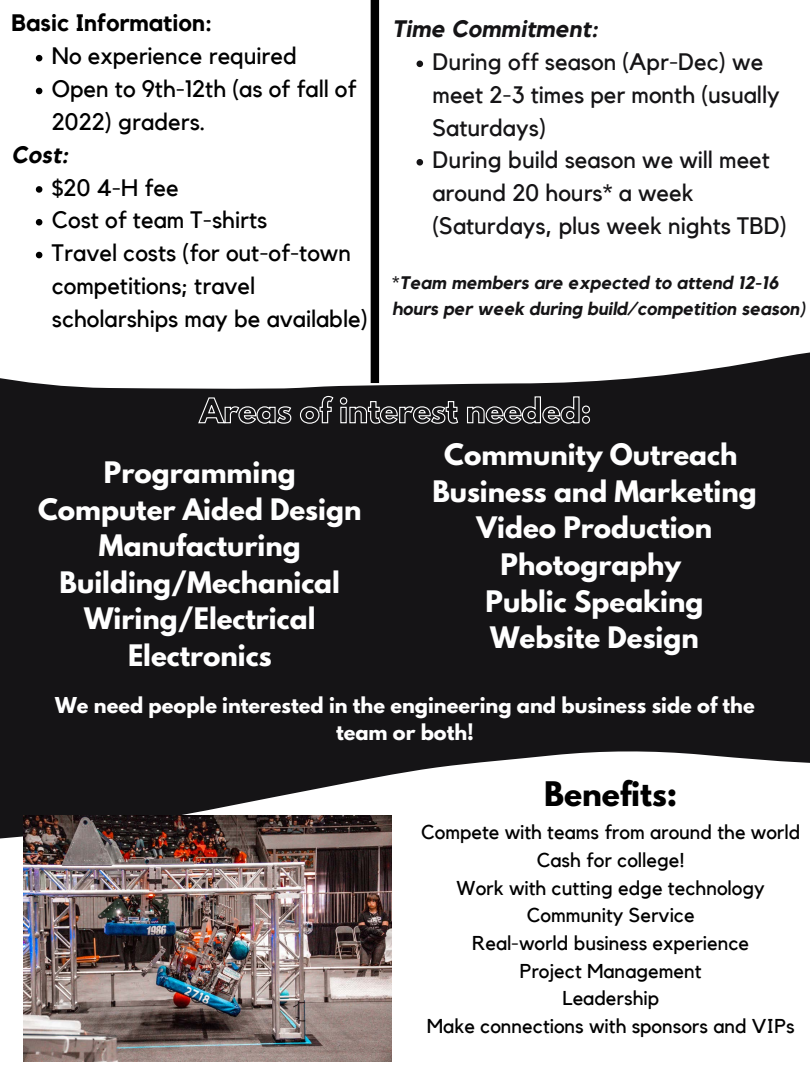
<style>
.page{position:relative;width:810px;height:1080px;background:#fff}
.page>*{position:absolute;margin:0;border:0;box-sizing:border-box;transform-origin:0 0}
.t1{font:700 30px "League Spartan";color:#000}
.t2{font:700 26.25px/36.6px "League Spartan";color:#fff;text-align:center}
.t3{font:23.75px/32.8px "Kollektif";color:#000}
.t4{font:23.75px/32.8px "Kollektif";color:#151416}
.t5{font:700 23.75px "Kollektif";color:#000}
.t6{font:italic 700 23.75px "Kollektif";color:#151416}
.t7{font:italic 700 23.75px "Kollektif";color:#000}
.t8{font:20px/27.6px "Kollektif";color:#000;text-align:center}
.t9{font:700 19.38px/26.8px "League Spartan";color:#fff;text-align:center}
.t10{font:italic 700 18.12px/25.3px "Kollektif";color:#151416}
.s1{font-weight:400;font-style:normal}
</style>
<div class="page">
<svg style="left:0;top:330px;width:810px;height:509px;fill:#151416"></svg>
<svg style="left:36px;top:55px;width:6px;height:6px"></svg>
<svg style="left:36px;top:88px;width:6px;height:6px"></svg>
<svg style="left:36px;top:186px;width:6px;height:7px"></svg>
<svg style="left:36px;top:219px;width:6px;height:7px"></svg>
<svg style="left:36px;top:252px;width:6px;height:6px"></svg>
<div style="left:371px;top:0;width:8px;height:383px;background:#000"></div>
<img style="left:23px;top:815px;width:369px;height:246px">
<svg style="left:197px;top:395px;width:394px;height:29px;background:#3d3c3e"></svg>
<svg style="left:417px;top:61px;width:6px;height:6px"></svg>
<svg style="left:417px;top:159px;width:6px;height:7px"></svg>
<p class="t5" style="left:11px;top:12px;width:202px">Basic Information:</p>
<p class="t3" style="left:52px;top:41px;width:306px">No experience required<br>Open to 9th-12th (as of fall of<br>2022) graders.</p>
<p class="t7" style="left:11px;top:143px;width:59px">Cost:</p>
<p class="t3" style="left:52px;top:172px;width:318px">$20 4-H fee<br>Cost of team T-shirts<br>Travel costs (for out-of-town competitions; travel scholarships may be available)</p>
<p class="t6" style="left:392px;top:18px;width:208px">Time Commitment:</p>
<p class="t4" style="left:433px;top:46px;width:356px">During off season (Apr-Dec) we meet 2-3 times per month (usually<br>Saturdays)<br>During build season we will meet around 20 hours* a week (Saturdays, plus week nights TBD)</p>
<p class="t10" style="left:392px;top:271px;width:415px"><span class="s1">*</span>Team members are expected to attend 12-16 hours per week during build/competition season)</p>
<h2 class="t2" style="left:432px;top:440px;width:326px">Community Outreach<br>Business and Marketing<br>Video Production<br>Photography<br>Public Speaking<br>Website Design</h2>
<h2 class="t2" style="left:38px;top:457px;width:325px">Programming<br>Computer Aided Design<br>Manufacturing<br>Building/Mechanical<br>Wiring/Electrical<br>Electronics</h2>
<p class="t9" style="left:55px;top:694px;width:701px">We need people interested in the engineering and business side of the team or both!</p>
<h1 class="t1" style="left:544px;top:779px;width:135px">Benefits:</h1>
<p class="t8" style="left:421px;top:819px;width:381px">Compete with teams from around the world<br>Cash for college!<br>Work with cutting edge technology<br>Community Service<br>Real-world business experience<br>Project Management<br>Leadership<br>Make connections with sponsors and VIPs</p>
</div>
